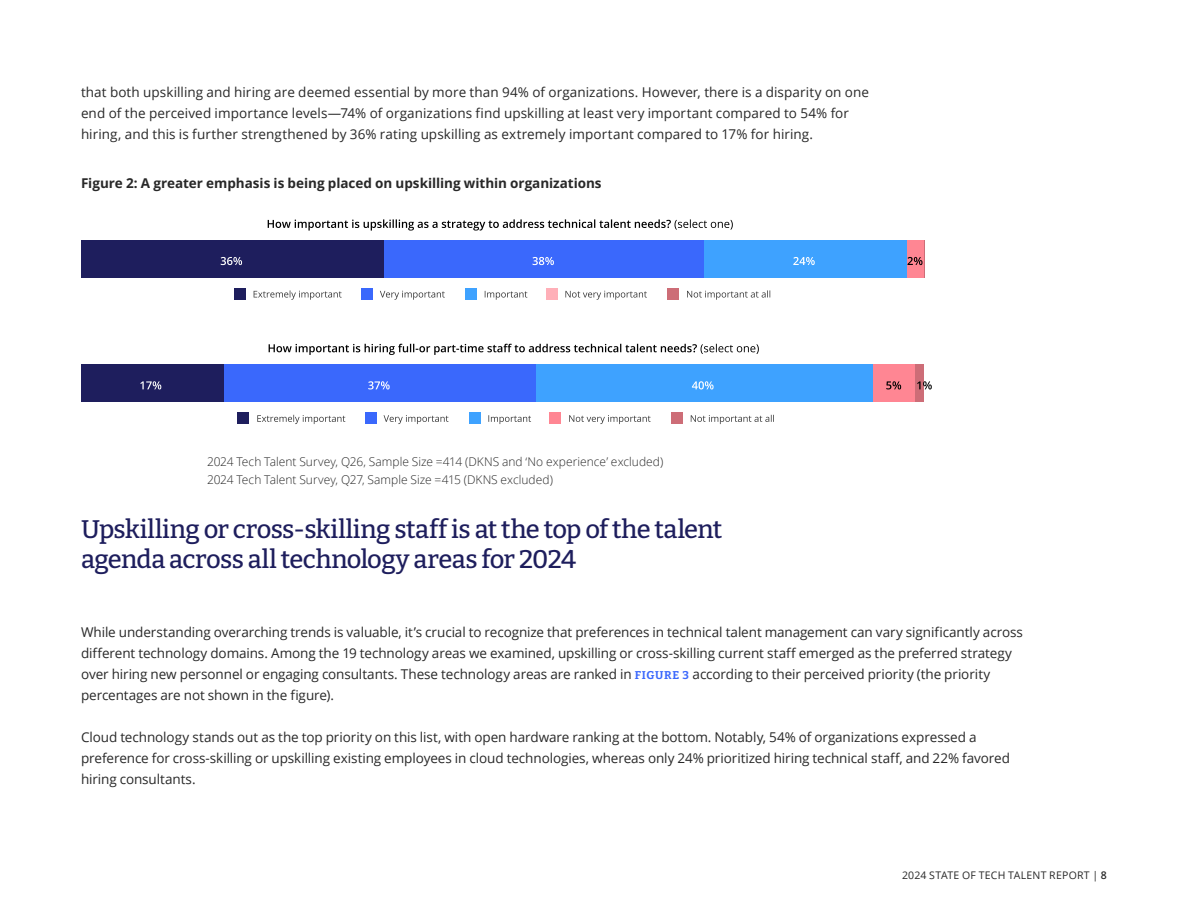
<style>
.page{position:relative;width:1188px;height:918px;background:#fff}
.page>*{position:absolute;margin:0;border:0;box-sizing:border-box;transform-origin:0 0}
.Section_Title{font:100 25.5px/30px "Bitter";letter-spacing:-.02em;color:#1e1e5d}
.Body{font:13.5px/21px "Open Sans";letter-spacing:-.005em;color:#282828}
.Section_Title-2{font:13.5px/21px "Open Sans";letter-spacing:.005em;color:#282828}
.Body_First{font:700 13.5px "Open Sans";letter-spacing:-.005em;color:#282828}
.Body_First-2{font:300 12px "Open Sans";color:#282828}
.t1{font:10.5px "Open Sans";letter-spacing:.025em;color:#282828}
.s1{font-family:"Bitter";font-weight:100;font-size:11.25px;color:#3b68fc}
.s2{font-weight:600}
</style>
<div class="page">
<div style="left:234px;top:288px;width:11px;height:11px;background:#1e1e5d"></div>
<svg style="left:254px;top:290px;width:88px;height:10px"></svg>
<div style="left:361px;top:288px;width:11px;height:11px;background:#3a68fc"></div>
<svg style="left:380px;top:291px;width:65px;height:9px"></svg>
<div style="left:465px;top:288px;width:11px;height:11px;background:#3ea2ff"></div>
<svg style="left:485px;top:291px;width:42px;height:9px"></svg>
<div style="left:546px;top:288px;width:11px;height:11px;background:#ffafb8"></div>
<svg style="left:565px;top:291px;width:82px;height:9px"></svg>
<div style="left:668px;top:288px;width:11px;height:11px;background:#cd6d77"></div>
<svg style="left:687px;top:290px;width:83px;height:10px"></svg>
<svg style="left:268px;top:219px;width:465px;height:12px"></svg>
<div style="left:81px;top:240px;width:303px;height:37px;background:#1e1e5d"></div>
<svg style="left:221px;top:257px;width:21px;height:8px"></svg>
<div style="left:704px;top:240px;width:204px;height:37px;background:#3ea2ff"></div>
<div style="left:384px;top:240px;width:320px;height:37px;background:#3a68fc"></div>
<svg style="left:533px;top:257px;width:21px;height:8px"></svg>
<div style="left:916px;top:240px;width:9px;height:37px;background:#cd6d77"></div>
<div style="left:907px;top:240px;width:17px;height:37px;background:#ff8693"></div>
<svg style="left:908px;top:257px;width:15px;height:8px"></svg>
<svg style="left:793px;top:257px;width:22px;height:8px"></svg>
<div style="left:238px;top:413px;width:11px;height:11px;background:#1e1e5d"></div>
<svg style="left:257px;top:415px;width:88px;height:9px"></svg>
<div style="left:365px;top:413px;width:11px;height:11px;background:#3a68fc"></div>
<svg style="left:384px;top:415px;width:64px;height:9px"></svg>
<div style="left:469px;top:413px;width:11px;height:11px;background:#3ea2ff"></div>
<svg style="left:488px;top:415px;width:43px;height:9px"></svg>
<div style="left:550px;top:413px;width:11px;height:11px;background:#ff8693"></div>
<svg style="left:569px;top:415px;width:82px;height:9px"></svg>
<div style="left:671px;top:413px;width:11px;height:11px;background:#cd6d77"></div>
<svg style="left:691px;top:415px;width:83px;height:9px"></svg>
<svg style="left:269px;top:344px;width:490px;height:11px"></svg>
<div style="left:81px;top:364px;width:143px;height:37px;background:#1e1e5d"></div>
<svg style="left:140px;top:381px;width:21px;height:8px"></svg>
<div style="left:536px;top:364px;width:338px;height:37px;background:#3ea2ff"></div>
<div style="left:874px;top:364px;width:41px;height:37px;background:#ff8693"></div>
<div style="left:915px;top:364px;width:9px;height:37px;background:#cd6d77"></div>
<svg style="left:886px;top:381px;width:15px;height:8px"></svg>
<svg style="left:917px;top:381px;width:15px;height:8px"></svg>
<div style="left:224px;top:364px;width:312px;height:37px;background:#3a68fc"></div>
<svg style="left:368px;top:381px;width:22px;height:8px"></svg>
<svg style="left:692px;top:381px;width:22px;height:8px"></svg>
<p class="Section_Title-2" style="left:81px;top:82px;width:790px">that both upskilling and hiring are deemed essential by more than 94% of organizations. However, there is a disparity on one end of the perceived importance levels—74% of organizations find upskilling at least very important compared to 54% for hiring, and this is further strengthened by 36% rating upskilling as extremely important compared to 17% for hiring.</p>
<p class="Body_First" style="left:81px;top:174px;width:522px">Figure 2: A greater emphasis is being placed on upskilling within organizations</p>
<p class="Body_First-2" style="left:207px;top:454px;width:458px">2024 Tech Talent Survey, Q26, Sample Size =414 (DKNS and ‘No experience’ excluded)</p>
<p class="Body_First-2" style="left:207px;top:472px;width:348px">2024 Tech Talent Survey, Q27, Sample Size =415 (DKNS excluded)</p>
<p class="Section_Title" style="left:81px;top:514px;width:643px">Upskilling or cross-skilling staff is at the top of the talent agenda across all technology areas for 2024</p>
<p class="Body" style="left:81px;top:622px;width:944px">While understanding overarching trends is valuable, it’s crucial to recognize that preferences in technical talent management can vary significantly across different technology domains. Among the 19 technology areas we examined, upskilling or cross-skilling current staff emerged as the preferred strategy over hiring new personnel or engaging consultants. These technology areas are ranked in <span class="s1">FIGURE 3</span> according to their perceived priority (the priority percentages are not shown in the figure).</p>
<p class="Body" style="left:81px;top:727px;width:930px">Cloud technology stands out as the top priority on this list, with open hardware ranking at the bottom. Notably, 54% of organizations expressed a preference for cross-skilling or upskilling existing employees in cloud technologies, whereas only 24% prioritized hiring technical staff, and 22% favored hiring consultants.</p>
<p class="t1" style="left:902px;top:868px;width:206px">2024 STATE OF TECH TALENT REPORT | <span class="s2">8</span></p>
</div>
